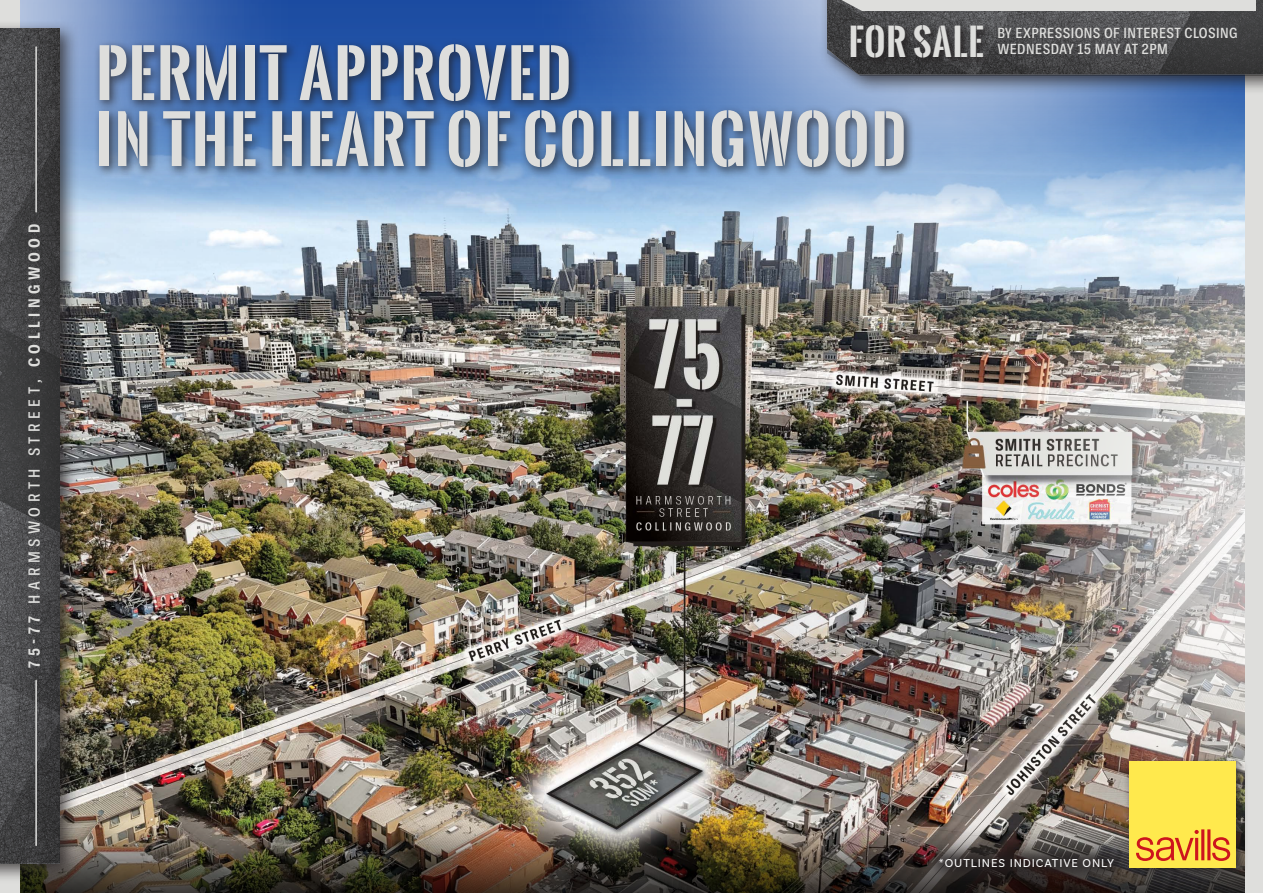
<style>
.page{position:relative;width:1263px;height:893px;background:#fff}
.page>*{position:absolute;margin:0;border:0;box-sizing:border-box;transform-origin:0 0}
.t1{font:700 63px/66px "Oswald Stencil";letter-spacing:.025em;color:#dededc}
.t2{font:700 36.15px "Oswald Stencil";letter-spacing:.025em;color:#dededc}
.t3{font:500 16.5px "Ballinger Condensed";letter-spacing:.275em;color:#dededc}
.t4{font:500 15px/16.5px "Ballinger Condensed";letter-spacing:.025em;color:#dededc}
.t5{font:12px "Basic Sans";letter-spacing:.075em;color:#fff}
.s1{font-weight:700}
</style>
<div class="page">
<img style="left:80px;top:223px;width:852px;height:601px">
<svg style="left:307px;top:0;width:200px;height:213px;background:#5b84c2"></svg>
<img style="left:80px;top:824px;width:852px;height:7px">
<img style="left:19px;top:831px;width:913px;height:62px">
<div style="left:0;top:0;width:307px;height:413px;background:#fff;opacity:.75"></div>
<div style="left:932px;top:95px;width:331px;height:798px;background:#fff;opacity:.75"></div>
<div style="left:507px;top:0;width:756px;height:330px;background:#fff;opacity:.75"></div>
<div style="left:922px;top:842px;width:209px;height:43px;background:#231f20;opacity:.83"></div>
<div style="left:94px;top:38px;width:822px;height:141px;background:#231f20;opacity:.75"></div>
<div style="left:0;top:0;width:19px;height:893px;background:#dededc"></div>
<div style="left:1246px;top:0;width:17px;height:893px;background:#dededc"></div>
<div style="left:1124px;top:755px;width:124px;height:125px;background:#231f20;opacity:.75"></div>
<div style="left:1130px;top:761px;width:106px;height:107px;background:#ffe94d"></div>
<svg style="left:1136px;top:829px;width:94px;height:32px"></svg>
<div style="left:0;top:20px;width:80px;height:863px;background:#231f20;opacity:.75"></div>
<svg style="left:0;top:28px;width:60px;height:835px;background:#434345"></svg>
<div style="left:819px;top:0;width:444px;height:96px;background:#231f20;opacity:.75"></div>
<hr style="left:35px;top:47px;width:2px;height:165px;background:#dededc">
<hr style="left:35px;top:680px;width:2px;height:165px;background:#dededc">
<svg style="left:827px;top:0;width:436px;height:76px;background:#595a5b"></svg>
<p class="t3" style="left:25px;top:668px;width:445px;rotate:-90deg"><span class="s1">75-77</span> HARMSWORTH STREET, <span class="s1">COLLINGWOOD</span></p>
<p class="t2" style="left:849px;top:15px;width:137px">FOR SALE</p>
<p class="t4" style="left:997px;top:25px;width:242px">BY EXPRESSIONS OF INTEREST CLOSING<br>WEDNESDAY 15 MAY AT 2PM</p>
<p class="t1" style="left:96px;top:40px;width:812px">PERMIT APPROVED<br>IN THE HEART OF COLLINGWOOD</p>
<p class="t5" style="left:939px;top:856px;width:177px">*OUTLINES INDICATIVE ONLY</p>
</div>
